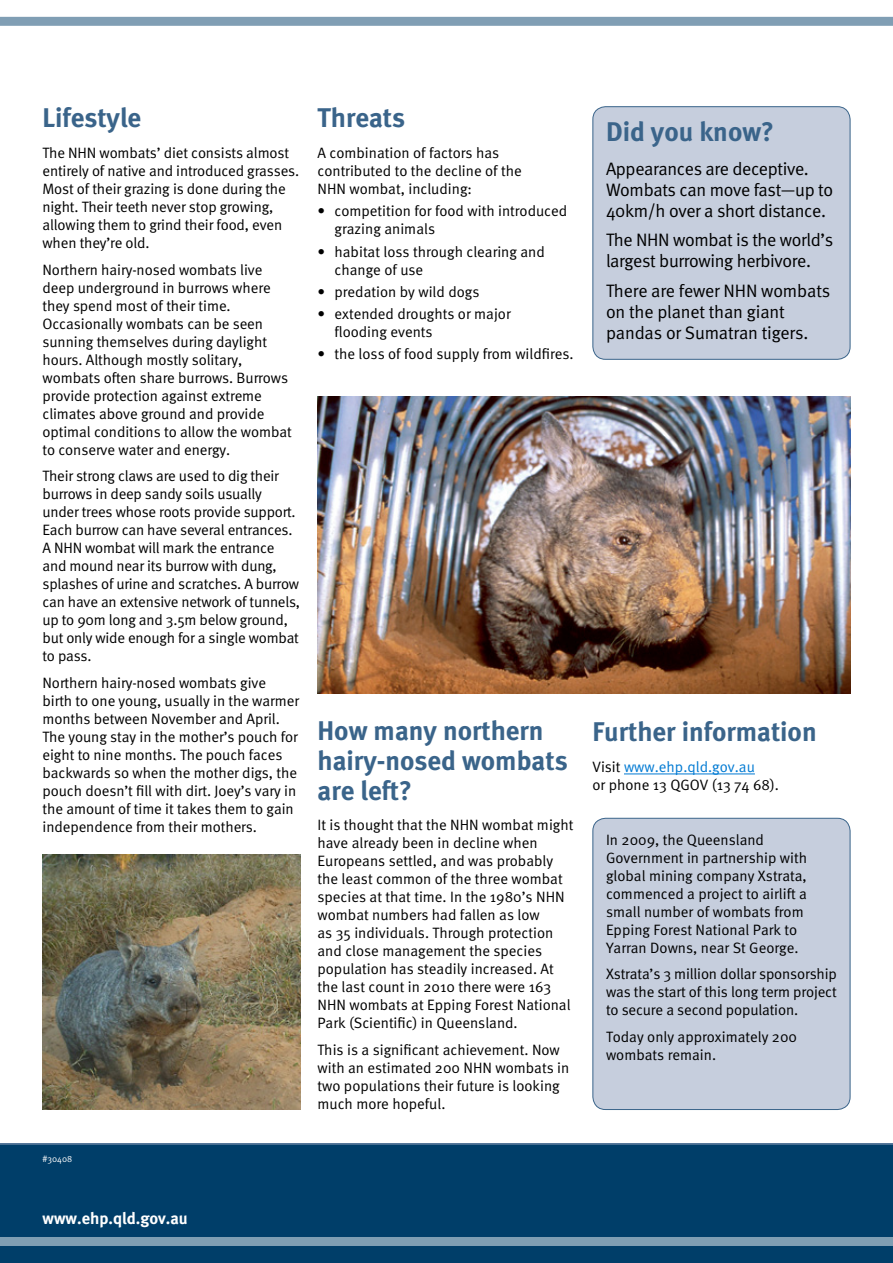
<style>
.page{position:relative;width:893px;height:1263px;background:#fff}
.page>*{position:absolute;margin:0;border:0;box-sizing:border-box;transform-origin:0 0}
.t1{font:700 27px/30px "Meta";color:#3a648a}
.t2{font:18px/21px "Meta Normal";letter-spacing:-.02em;color:#000}
.t3{font:700 16.5px "Meta";color:#fff}
.t4{font:15px/18px "Meta Normal";letter-spacing:-.005em;color:#000}
.t5{font:9px "Meta Normal";color:#fff}
.s1{color:#007ad3}
</style>
<div class="page">
<img style="left:43px;top:855px;width:257px;height:255px">
<div style="left:0;top:1143px;width:893px;height:120px;background:#003e69"></div>
<div style="left:0;top:1237px;width:893px;height:9px;background:#7f9eb3"></div>
<div style="left:593px;top:107px;width:257px;height:252px;background:#c6cedd;border-radius:13px"></div>
<div style="left:592px;top:106px;width:258px;height:254px;border:1px solid #3a648a;border-radius:13px"></div>
<div style="left:0;top:17px;width:893px;height:9px;background:#809eb4"></div>
<hr style="left:624px;top:774px;width:131px;height:1px;background:#007ad3">
<img style="left:317px;top:397px;width:533px;height:296px">
<div style="left:593px;top:818px;width:257px;height:291px;background:#c6cedd;border-radius:13px"></div>
<div style="left:592px;top:818px;width:258px;height:292px;border:1px solid #3a648a;border-radius:13px"></div>
<h1 class="t1" style="left:43px;top:103px;width:100px">Lifestyle</h1>
<p class="t4" style="left:43px;top:144px;width:258px">The NHN wombats’ diet consists almost entirely of native and introduced grasses.<br>Most of their grazing is done during the night. Their teeth never stop growing, allowing them to grind their food, even when they’re old.</p>
<p class="t4" style="left:43px;top:260px;width:251px">Northern hairy-nosed wombats live deep underground in burrows where they spend most of their time.<br>Occasionally wombats can be seen sunning themselves during daylight hours. Although mostly solitary, wombats often share burrows. Burrows provide protection against extreme climates above ground and provide optimal conditions to allow the wombat to conserve water and energy.</p>
<p class="t4" style="left:43px;top:467px;width:259px">Their strong claws are used to dig their burrows in deep sandy soils usually under trees whose roots provide support.<br>Each burrow can have several entrances.<br>A NHN wombat will mark the entrance and mound near its burrow with dung, splashes of urine and scratches. A burrow can have an extensive network of tunnels, up to 90m long and 3.5m below ground, but only wide enough for a single wombat to pass.</p>
<p class="t4" style="left:43px;top:673px;width:258px">Northern hairy-nosed wombats give birth to one young, usually in the warmer months between November and April.<br>The young stay in the mother’s pouch for eight to nine months. The pouch faces backwards so when the mother digs, the pouch doesn’t fill with dirt. Joey’s vary in the amount of time it takes them to gain independence from their mothers.</p>
<p class="t5" style="left:43px;top:1153px;width:31px">#30408</p>
<h1 class="t1" style="left:317px;top:103px;width:89px">Threats</h1>
<p class="t4" style="left:317px;top:144px;width:206px">A combination of factors has contributed to the decline of the<br>NHN wombat, including:</p>
<p class="t4" style="left:334px;top:202px;width:234px;text-indent:-17px">• competition for food with introduced grazing animals</p>
<p class="t4" style="left:334px;top:242px;width:212px;text-indent:-17px">• habitat loss through clearing and change of use</p>
<p class="t4" style="left:317px;top:282px;width:163px">• predation by wild dogs</p>
<p class="t4" style="left:334px;top:305px;width:178px;text-indent:-17px">• extended droughts or major flooding events</p>
<p class="t4" style="left:317px;top:345px;width:258px">• the loss of food supply from wildfires.</p>
<h1 class="t1" style="left:317px;top:715px;width:252px">How many northern hairy-nosed wombats are left?</h1>
<p class="t4" style="left:317px;top:816px;width:257px">It is thought that the NHN wombat might have already been in decline when Europeans settled, and was probably the least common of the three wombat species at that time. In the 1980’s NHN wombat numbers had fallen as low<br>as 35 individuals. Through protection and close management the species population has steadily increased. At the last count in 2010 there were 163<br>NHN wombats at Epping Forest National Park (Scientific) in Queensland.</p>
<p class="t4" style="left:317px;top:1040px;width:253px">This is a significant achievement. Now with an estimated 200 NHN wombats in two populations their future is looking much more hopeful.</p>
<h1 class="t1" style="left:606px;top:116px;width:170px">Did you know?</h1>
<p class="t2" style="left:606px;top:158px;width:229px">Appearances are deceptive.<br>Wombats can move fast—up to<br>40km/h over a short distance.</p>
<p class="t2" style="left:606px;top:229px;width:229px">The NHN wombat is the world’s largest burrowing herbivore.</p>
<p class="t2" style="left:606px;top:280px;width:226px">There are fewer NHN wombats on the planet than giant pandas or Sumatran tigers.</p>
<h1 class="t1" style="left:592px;top:716px;width:226px">Further information</h1>
<p class="t4" style="left:592px;top:757px;width:188px">Visit <span class="s1">www.ehp.qld.gov.au<br></span>or phone 13 QGOV (13 74 68).</p>
<p class="t4" style="left:606px;top:830px;width:203px">In 2009, the Queensland<br>Government in partnership with global mining company Xstrata, commenced a project to airlift a small number of wombats from<br>Epping Forest National Park to<br>Yarran Downs, near St George.</p>
<p class="t4" style="left:606px;top:965px;width:232px;text-align:justify">Xstrata’s 3 million dollar sponsorship was the start of this long term project to secure a second population.</p>
<p class="t4" style="left:606px;top:1027px;width:193px">Today only approximately 200 wombats remain.</p>
<p class="t3" style="left:43px;top:1209px;width:147px">www.ehp.qld.gov.au</p>
</div>
